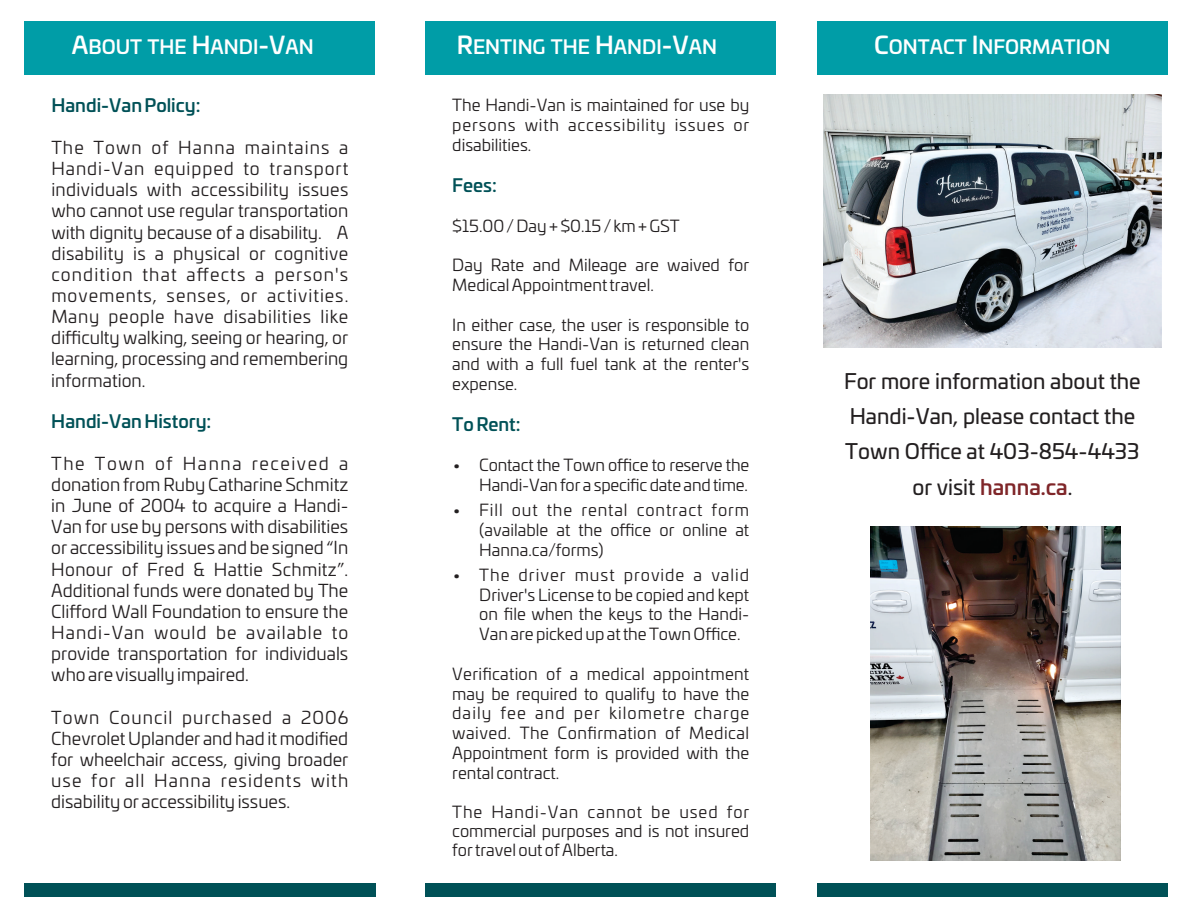
<style>
.page{position:relative;width:1188px;height:918px;background:#fff}
.page>*{position:absolute;margin:0;border:0;box-sizing:border-box;transform-origin:0 0}
.t1{font:21px/35.2px "Univia Pro";color:#231f20;text-align:center}
.t2{font:500 19.2px "Univia Pro";color:#fff}
.t3{font:500 18px "Univia Pro";color:#005157}
.t4{font:17.7px/21.1px "Univia Pro";color:#231f20;text-align:justify}
.t5{font:16.5px/19.8px "Univia Pro";color:#231f20;text-align:justify}
.s1{font-size:24px}
.s2{font-weight:500;color:#7f2629}
</style>
<div class="page">
<div style="left:817px;top:883px;width:351px;height:14px;background:#005157"></div>
<div style="left:817px;top:21px;width:351px;height:54px;background:#009da7"></div>
<div style="left:425px;top:21px;width:351px;height:54px;background:#009da7"></div>
<div style="left:24px;top:883px;width:351px;height:14px;background:#005157"></div>
<div style="left:24px;top:21px;width:351px;height:54px;background:#009da7"></div>
<div style="left:425px;top:883px;width:351px;height:14px;background:#005157"></div>
<img style="left:824px;top:94px;width:337px;height:254px">
<img style="left:870px;top:526px;width:250px;height:334px">
<p class="t2" style="left:72px;top:39px;width:243px"><span class="s1">A</span>BOUT THE <span class="s1">H</span>ANDI<span class="s1">-V</span>AN</p>
<p class="t2" style="left:457px;top:39px;width:262px"><span class="s1">R</span>ENTING THE <span class="s1">H</span>ANDI<span class="s1">-V</span>AN</p>
<p class="t2" style="left:874px;top:39px;width:238px"><span class="s1">C</span>ONTACT <span class="s1">I</span>NFORMATION</p>
<p class="t3" style="left:51px;top:98px;width:151px">Handi-Van Policy:</p>
<p class="t4" style="left:51px;top:138px;width:299px">The Town of Hanna maintains a Handi-Van equipped to transport individuals with accessibility issues who cannot use regular transportation with dignity because of a disability. A disability is a physical or cognitive condition that affects a person's movements, senses, or activities.<br>Many people have disabilities like difficulty walking, seeing or hearing, or learning, processing and remembering information.</p>
<p class="t3" style="left:51px;top:414px;width:162px">Handi-Van History:</p>
<p class="t4" style="left:51px;top:454px;width:299px">The Town of Hanna received a donation from Ruby Catharine Schmitz in June of 2004 to acquire a Handi-Van for use by persons with disabilities or accessibility issues and be signed “In Honour of Fred &amp; Hattie Schmitz”.<br>Additional funds were donated by The Clifford Wall Foundation to ensure the Handi-Van would be available to provide transportation for individuals who are visually impaired.</p>
<p class="t4" style="left:51px;top:708px;width:299px">Town Council purchased a 2006<br>Chevrolet Uplander and had it modified for wheelchair access, giving broader use for all Hanna residents with disability or accessibility issues.</p>
<p class="t5" style="left:452px;top:96px;width:299px">The Handi-Van is maintained for use by persons with accessibility issues or disabilities.</p>
<p class="t3" style="left:452px;top:177px;width:46px">Fees:</p>
<p class="t5" style="left:452px;top:217px;width:229px">$15.00 / Day + $0.15 / km + GST</p>
<p class="t5" style="left:452px;top:256px;width:298px">Day Rate and Mileage are waived for<br>Medical Appointment travel.</p>
<p class="t5" style="left:452px;top:316px;width:299px">In either case, the user is responsible to ensure the Handi-Van is returned clean and with a full fuel tank at the renter's expense.</p>
<p class="t3" style="left:452px;top:417px;width:70px">To Rent:</p>
<p class="t5" style="left:452px;top:456px;width:298px;text-align:right">• Contact the Town office to reserve the<br>Handi-Van for a specific date and time.</p>
<p class="t5" style="left:479px;top:501px;width:271px;text-indent:-27px">• Fill out the rental contract form (available at the office or online at Hanna.ca/forms)</p>
<p class="t5" style="left:479px;top:566px;width:272px;text-indent:-27px">• The driver must provide a valid Driver's License to be copied and kept on file when the keys to the Handi-Van are picked up at the Town Office.</p>
<p class="t5" style="left:452px;top:665px;width:299px">Verification of a medical appointment may be required to qualify to have the daily fee and per kilometre charge waived. The Confirmation of Medical Appointment form is provided with the rental contract.</p>
<p class="t5" style="left:452px;top:803px;width:298px;line-height:19.4px">The Handi-Van cannot be used for commercial purposes and is not insured for travel out of Alberta.</p>
<p class="t1" style="left:844px;top:365px;width:298px">For more information about the<br>Handi-Van, please contact the<br>Town Office at 403-854-4433 or visit <span class="s2">hanna.ca</span>.</p>
</div>
